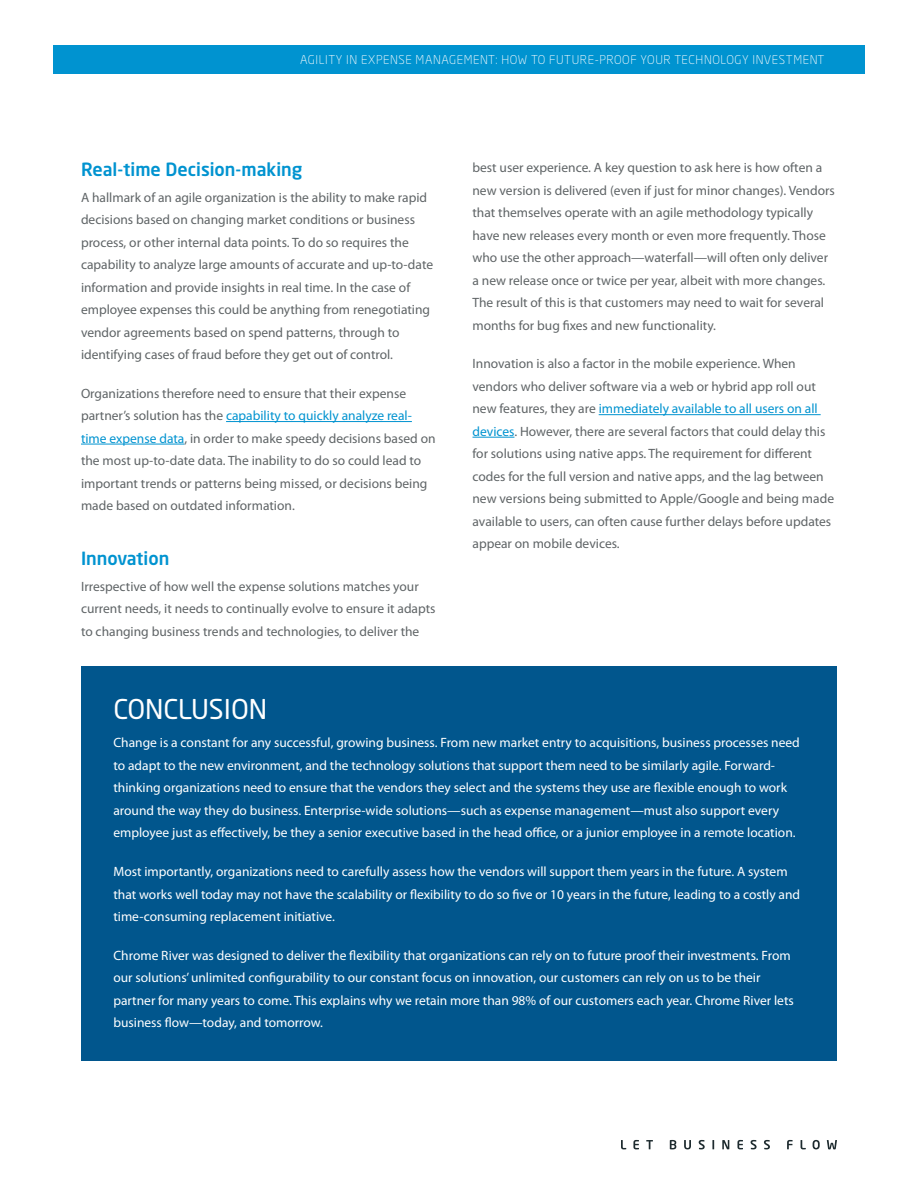
<style>
.page{position:relative;width:918px;height:1188px;background:#fff}
.page>*{position:absolute;margin:0;border:0;box-sizing:border-box;transform-origin:0 0}
.t1{font:27px "Neo Sans Std";color:#fff}
.t2{font:500 18px "Neo Sans Std";color:#0093d0}
.t3{font:13.5px/22.5px "Myriad Pro";color:#5f6466}
.t4{font:13.5px/22.5px "Myriad Pro";color:#fff}
.t5{font:300 12px "Neo Sans Std";letter-spacing:.05em;color:#fff}
.s1{color:#0093d0}
</style>
<div class="page">
<div style="left:53px;top:45px;width:812px;height:28px;background:#0093d0"></div>
<svg style="left:621px;top:1140px;width:216px;height:9px"></svg>
<hr style="left:226px;top:421px;width:186px;height:1px;background:#0093d0">
<hr style="left:81px;top:444px;width:103px;height:1px;background:#0093d0">
<hr style="left:599px;top:414px;width:222px;height:1px;background:#0093d0">
<hr style="left:472px;top:437px;width:42px;height:1px;background:#0093d0">
<div style="left:81px;top:666px;width:756px;height:395px;background:#01568d"></div>
<p class="t5" style="left:300px;top:52px;width:165px">AGILITY IN EXPENSE MANAGEME</p>
<p class="t5" style="left:480px;top:52px;width:346px">NT: HOW TO FUTURE-PROOF YOUR TECH NOLOGY I NVESTMENT</p>
<h2 class="t2" style="left:81px;top:158px;width:223px">Real-time Decision-making</h2>
<p class="t3" style="left:81px;top:186px;width:354px">A hallmark of an agile organization is the ability to make rapid decisions based on changing market conditions or business process, or other internal data points. To do so requires the capability to analyze large amounts of accurate and up-to-date information and provide insights in real time. In the case of employee expenses this could be anything from renegotiating vendor agreements based on spend patterns, through to identifying cases of fraud before they get out of control.</p>
<p class="t3" style="left:81px;top:382px;width:356px">Organizations therefore need to ensure that their expense partner’s solution has the <span class="s1">capability to quickly analyze real&shy;time expense data</span>, in order to make speedy decisions based on the most up-to-date data. The inability to do so could lead to important trends or patterns being missed, or decisions being made based on outdated information.</p>
<h2 class="t2" style="left:81px;top:547px;width:90px">Innovation</h2>
<p class="t3" style="left:81px;top:575px;width:356px">Irrespective of how well the expense solutions matches your current needs, it needs to continually evolve to ensure it adapts to changing business trends and technologies, to deliver the</p>
<p class="t3" style="left:472px;top:156px;width:364px">best user experience. A key question to ask here is how often a new version is delivered (even if just for minor changes). Vendors that themselves operate with an agile methodology typically have new releases every month or even more frequently. Those who use the other approach—waterfall—will often only deliver a new release once or twice per year, albeit with more changes.<br>The result of this is that customers may need to wait for several months for bug fixes and new functionality.</p>
<p class="t3" style="left:472px;top:352px;width:363px">Innovation is also a factor in the mobile experience. When vendors who deliver software via a web or hybrid app roll out new features, they are <span class="s1">immediately available to all users on all devices</span>. However, there are several factors that could delay this for solutions using native apps. The requirement for different codes for the full version and native apps, and the lag between new versions being submitted to Apple/Google and being made available to users, can often cause further delays before updates appear on mobile devices.</p>
<h1 class="t1" style="left:113px;top:693px;width:155px">CONCLUSION</h1>
<p class="t4" style="left:113px;top:731px;width:688px">Change is a constant for any successful, growing business. From new market entry to acquisitions, business processes need to adapt to the new environment, and the technology solutions that support them need to be similarly agile. Forward&shy;thinking organizations need to ensure that the vendors they select and the systems they use are flexible enough to work around the way they do business. Enterprise-wide solutions—such as expense management—must also support every employee just as effectively, be they a senior executive based in the head office, or a junior employee in a remote location.</p>
<p class="t4" style="left:113px;top:860px;width:688px">Most importantly, organizations need to carefully assess how the vendors will support them years in the future. A system that works well today may not have the scalability or flexibility to do so five or 10 years in the future, leading to a costly and time-consuming replacement initiative.</p>
<p class="t4" style="left:113px;top:944px;width:682px">Chrome River was designed to deliver the flexibility that organizations can rely on to future proof their investments. From our solutions’ unlimited configurability to our constant focus on innovation, our customers can rely on us to be their partner for many years to come. This explains why we retain more than 98% of our customers each year. Chrome River lets business flow—today, and tomorrow.</p>
</div>
